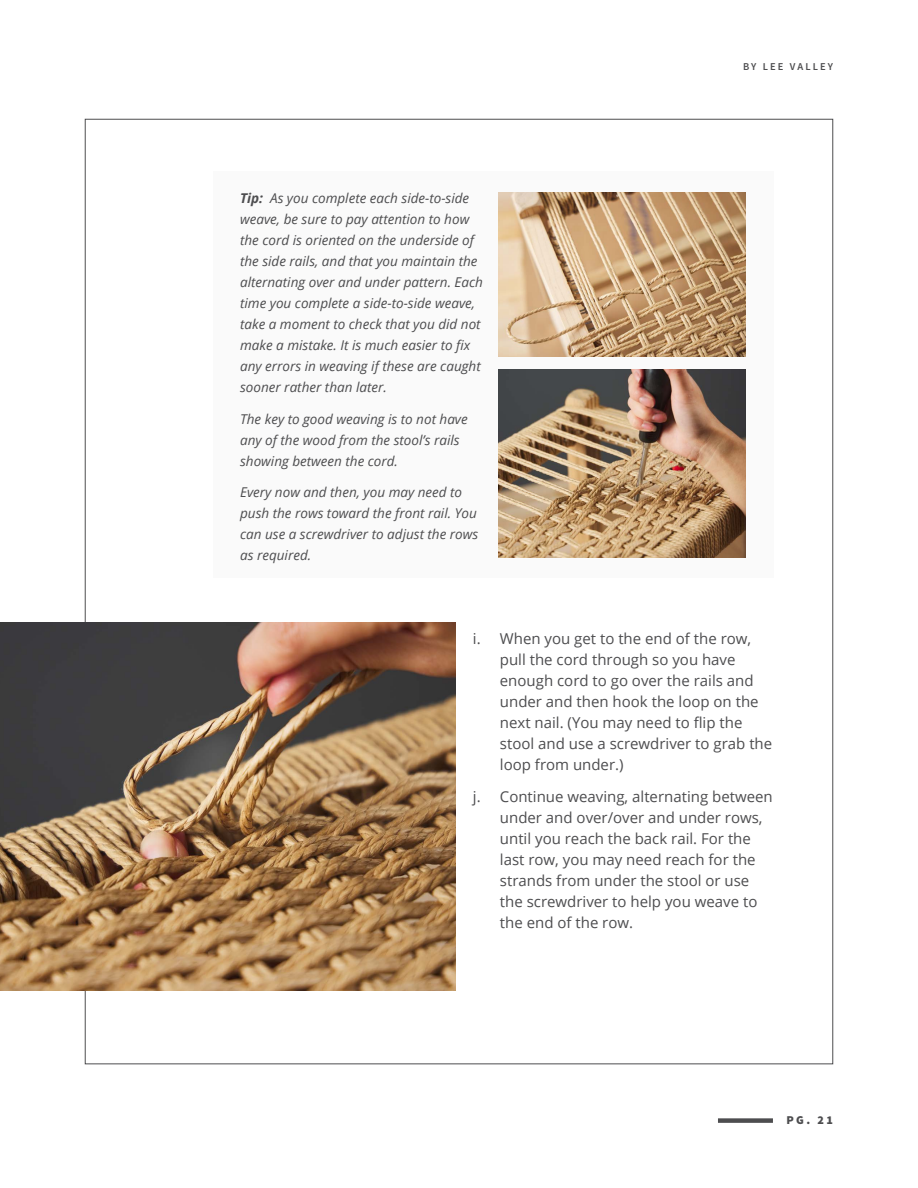
<style>
.page{position:relative;width:918px;height:1188px;background:#fff}
.page>*{position:absolute;margin:0;border:0;box-sizing:border-box;transform-origin:0 0}
.t1{font:15px/21px "Open Sans";color:#4d4d4f}
.Tips{font:italic 13.5px/21px "Open Sans";color:#4d4d4f}
.t2{font:900 12px "Source Sans Pro";color:#4d4d4f}
.t3{font:600 10.5px "Source Sans Pro";letter-spacing:.2em;color:#4d4d4f}
.s1{font-weight:700}
</style>
<div class="page">
<div style="left:213px;top:171px;width:561px;height:407px;background:#fafafa"></div>
<img style="left:499px;top:193px;width:246px;height:164px">
<img style="left:499px;top:370px;width:246px;height:188px">
<img style="left:0;top:622px;width:456px;height:368px">
<div style="left:718px;top:1118px;width:55px;height:5px;background:#4d4d4f"></div>
<p class="Tips" style="left:240px;top:187px;width:244px"><span class="s1">Tip:</span> As you complete each side-to-side weave, be sure to pay attention to how the cord is oriented on the underside of the side rails, and that you maintain the alternating over and under pattern. Each time you complete a side-to-side weave, take a moment to check that you did not make a mistake. It is much easier to fix any errors in weaving if these are caught sooner rather than later.</p>
<p class="Tips" style="left:240px;top:408px;width:229px">The key to good weaving is to not have any of the wood from the stool’s rails showing between the cord.</p>
<p class="Tips" style="left:240px;top:481px;width:240px">Every now and then, you may need to push the rows toward the front rail. You can use a screwdriver to adjust the rows as required.</p>
<p class="t3" style="left:743px;top:60px;width:91px">BY LEE VALLEY</p>
<p class="t1" style="left:500px;top:628px;width:274px;text-indent:-27px">i. When you get to the end of the row, pull the cord through so you have enough cord to go over the rails and under and then hook the loop on the next nail. (You may need to flip the stool and use a screwdriver to grab the loop from under.)</p>
<p class="t1" style="left:500px;top:785px;width:274px;text-indent:-27px">j. Continue weaving, alternating between under and over/over and under rows, until you reach the back rail. For the last row, you may need reach for the strands from under the stool or use the screwdriver to help you weave to the end of the row.</p>
<p class="t2" style="left:786px;top:1112px;width:48px">PG. 21</p>
</div>
